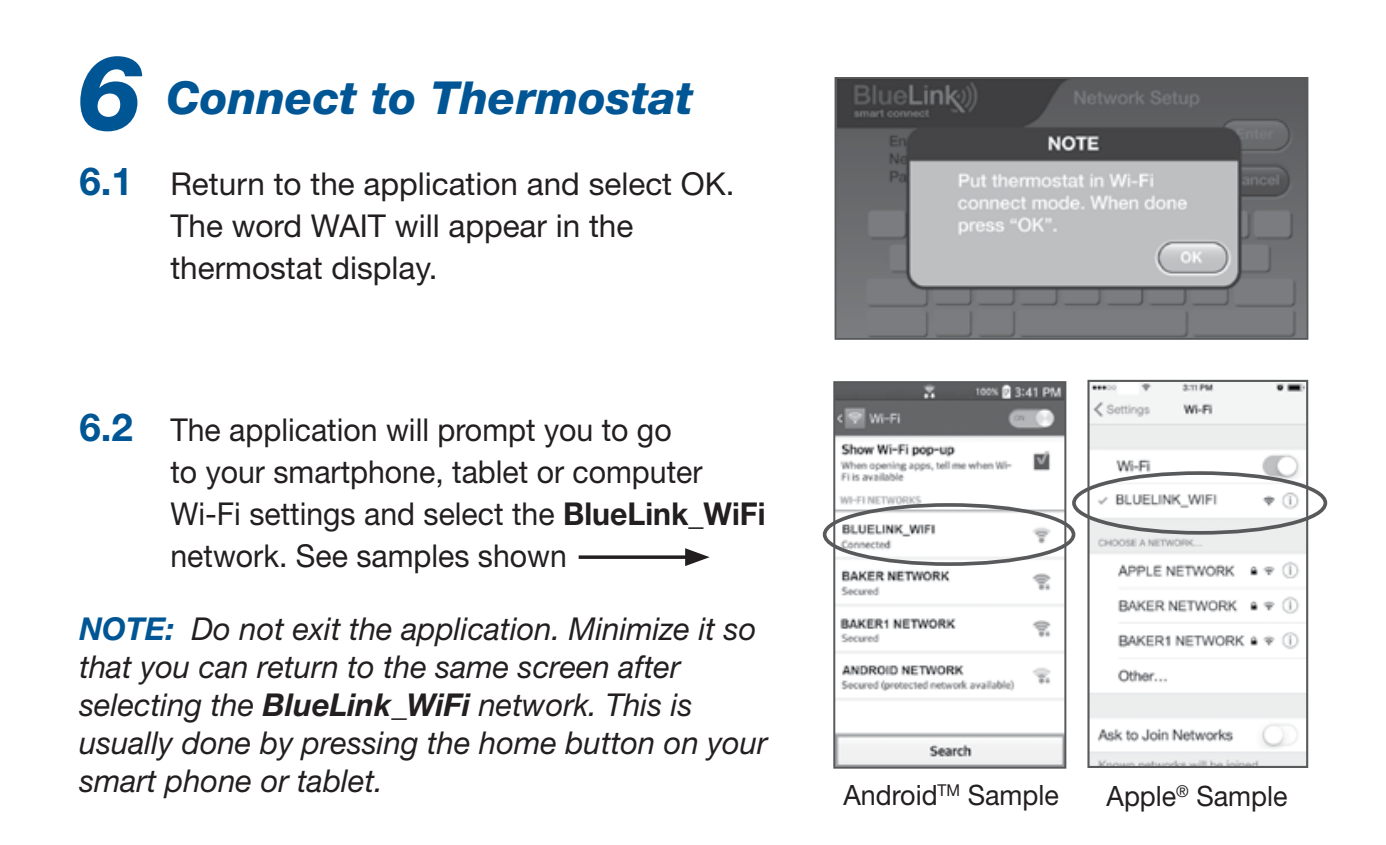
<style>
.page{position:relative;width:1386px;height:845px;background:#fff}
.page>*{position:absolute;margin:0;border:0;box-sizing:border-box;transform-origin:0 0}
.t1{font:italic 800 105px "Helvetica Neue LT Std";color:#005695}
.t2{font:italic 800 45.5px "Helvetica Neue LT Std";color:#005695}
.t3{font:italic 31.5px/37.8px "Helvetica Neue LT Std";color:#231f20}
.t4{font:31.5px/42px "Helvetica Neue LT Std";color:#231f20;scale:.96 1}
.t5{font:31.5px/42px "Helvetica Neue LT Std";color:#231f20}
.t6{font:28px "Helvetica Neue LT Std";color:#231f20;scale:.96 1}
.s1{font-weight:700;font-size:38.5px;color:#005695}
.s2{font-weight:700}
.s3{font-weight:700;color:#005695}
</style>
<div class="page">
<img style="left:838px;top:80px;width:467px;height:256px">
<div style="left:835px;top:77px;width:473px;height:262px;border:2px solid #58595b"></div>
<img style="left:836px;top:384px;width:227px;height:381px">
<div style="left:833px;top:381px;width:233px;height:387px;border:2px solid #58595b"></div>
<img style="left:1090px;top:382px;width:215px;height:382px">
<div style="left:1087px;top:379px;width:221px;height:388px;border:2px solid #58595b"></div>
<div style="left:823px;top:503px;width:252px;height:62px;border:4px solid #58595b;border-radius:50%"></div>
<div style="left:1072px;top:471px;width:255px;height:63px;border:4px solid #58595b;border-radius:50%"></div>
<hr style="left:579px;top:555px;width:112px;height:3px;background:#231f20">
<svg style="left:685px;top:548px;width:25px;height:18px"></svg>
<p class="t1" style="left:77px;top:30px;width:68px">6</p>
<p class="t2" style="left:166px;top:71px;width:528px">Connect to Thermostat</p>
<p class="t5" style="left:170px;top:162px;width:566px;text-indent:-91px"><span class="s1">6.1</span> Return to the application and select OK.<br>The word WAIT will appear in the thermostat display.</p>
<p class="t4" style="left:170px;top:407px;width:622px;text-indent:-91px"><span class="s1">6.2</span> The application will prompt you to go<br>to your smartphone, tablet or computer Wi-Fi settings and select the <span class="s2">BlueLink_WiFi </span>network. See samples shown</p>
<p class="t3" style="left:79px;top:609px;width:690px"><span class="s3">NOTE:</span> Do not exit the application. Minimize it so that you can return to the same screen after selecting the <span class="s2">BlueLink_WiFi</span> network. This is usually done by pressing the home button on your smart phone or tablet.</p>
<p class="t6" style="left:844px;top:778px;width:226px">Android<sup>TM</sup> Sample</p>
<p class="t6" style="left:1107px;top:779px;width:190px">Apple<sup>®</sup> Sample</p>
</div>
